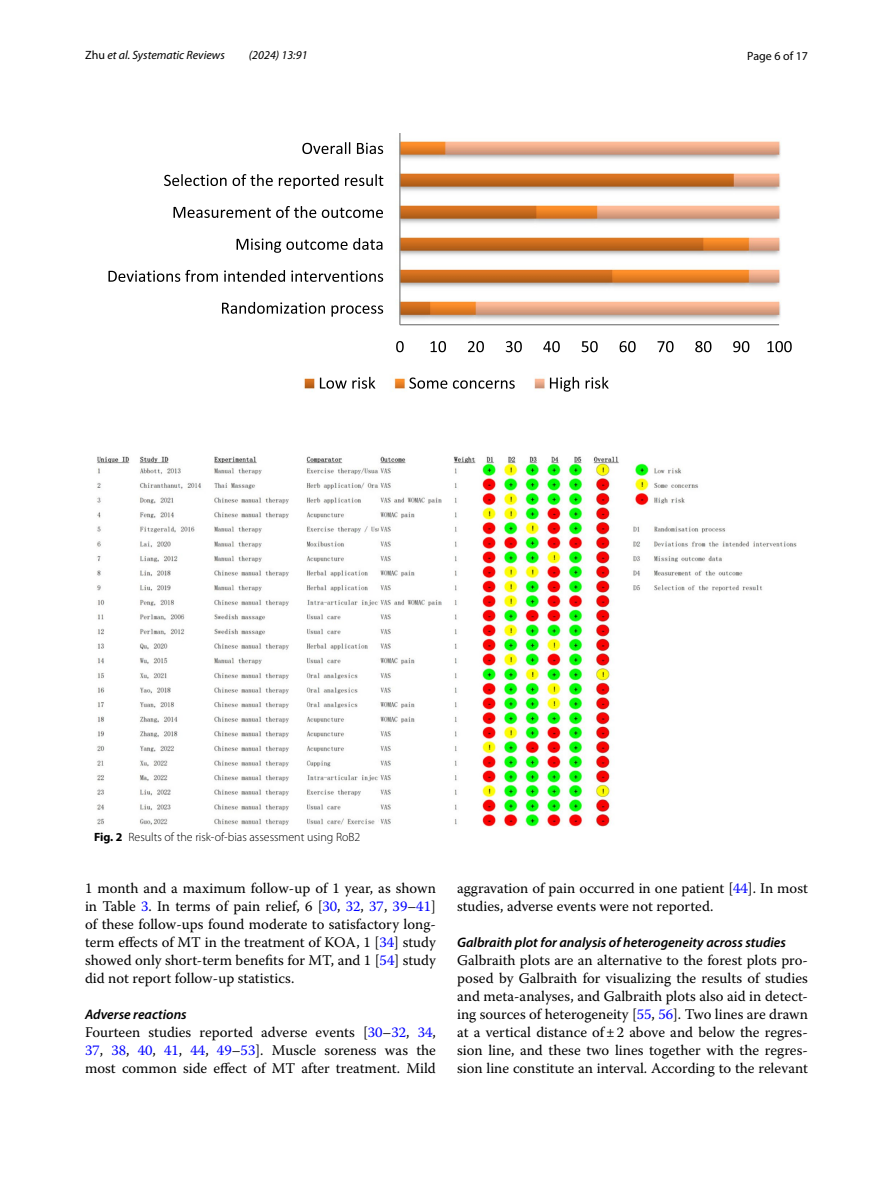
<style>
.page{position:relative;width:893px;height:1187px;background:#fff}
.page>*{position:absolute;margin:0;border:0;box-sizing:border-box;transform-origin:0 0}
.t1{font:14.7px/18px "Warnock Pro";color:#000;text-align:justify}
.t2{font:italic 600 13.8px "Myriad Pro";color:#000}
.t3{font:300 12px "Myriad Pro";color:#000}
.t4{font:italic 12px "Myriad Pro";color:#000}
.t5{font:12px "Myriad Pro";color:#000}
.s1{font-style:normal}
.s2{font-weight:700}
.s3{color:#00f}
</style>
<div class="page">
<img style="left:97px;top:141px;width:700px;height:685px">
<hr style="left:400px;top:324px;width:379px;height:1px;background:#868686">
<hr style="left:399px;top:133px;width:2px;height:192px;background:#868686">
<svg style="left:396px;top:341px;width:396px;height:11px"></svg>
<svg style="left:222px;top:302px;width:161px;height:15px"></svg>
<svg style="left:108px;top:270px;width:275px;height:12px"></svg>
<svg style="left:237px;top:238px;width:145px;height:15px"></svg>
<svg style="left:173px;top:206px;width:210px;height:12px"></svg>
<svg style="left:164px;top:174px;width:219px;height:15px"></svg>
<svg style="left:302px;top:142px;width:81px;height:12px"></svg>
<svg style="left:320px;top:377px;width:55px;height:12px"></svg>
<svg style="left:409px;top:377px;width:106px;height:12px"></svg>
<svg style="left:550px;top:377px;width:59px;height:14px"></svg>
<p class="t4" style="left:85px;top:48px;width:141px"><span class="s1">Zhu</span> et al. Systematic Reviews</p>
<p class="t4" style="left:249px;top:48px;width:60px">(2024) 13:91</p>
<p class="t5" style="left:747px;top:48px;width:62px">Page 6 of 17</p>
<p class="t3" style="left:94px;top:830px;width:268px"><span class="s2">Fig. 2</span> Results of the risk-of-bias assessment using RoB2</p>
<p class="t1" style="left:85px;top:878px;width:352px">1 month and a maximum follow-up of 1 year, as shown in Table <span class="s3">3</span>. In terms of pain relief, 6 [<span class="s3">30</span>, <span class="s3">32</span>, <span class="s3">37</span>, <span class="s3">39</span>–<span class="s3">41</span>] of these follow-ups found moderate to satisfactory long&shy;term effects of MT in the treatment of KOA, 1 [<span class="s3">34</span>] study showed only short-term benefits for MT, and 1 [<span class="s3">54</span>] study did not report follow-up statistics.</p>
<p class="t2" style="left:85px;top:1005px;width:103px">Adverse reactions</p>
<p class="t1" style="left:85px;top:1022px;width:352px">Fourteen studies reported adverse events [<span class="s3">30</span>–<span class="s3">32</span>, <span class="s3">34</span>, <span class="s3">37</span>, <span class="s3">38</span>, <span class="s3">40</span>, <span class="s3">41</span>, <span class="s3">44</span>, <span class="s3">49</span>–<span class="s3">53</span>]. Muscle soreness was the most common side effect of MT after treatment. Mild</p>
<p class="t1" style="left:457px;top:878px;width:352px">aggravation of pain occurred in one patient [<span class="s3">44</span>]. In most studies, adverse events were not reported.</p>
<p class="t2" style="left:457px;top:933px;width:330px">Galbraith plot for analysis of heterogeneity across studies</p>
<p class="t1" style="left:457px;top:950px;width:352px">Galbraith plots are an alternative to the forest plots pro&shy;posed by Galbraith for visualizing the results of studies and meta-analyses, and Galbraith plots also aid in detect&shy;ing sources of heterogeneity [<span class="s3">55</span>, <span class="s3">56</span>]. Two lines are drawn at a vertical distance of±2 above and below the regres&shy;sion line, and these two lines together with the regres&shy;sion line constitute an interval. According to the relevant</p>
</div>
